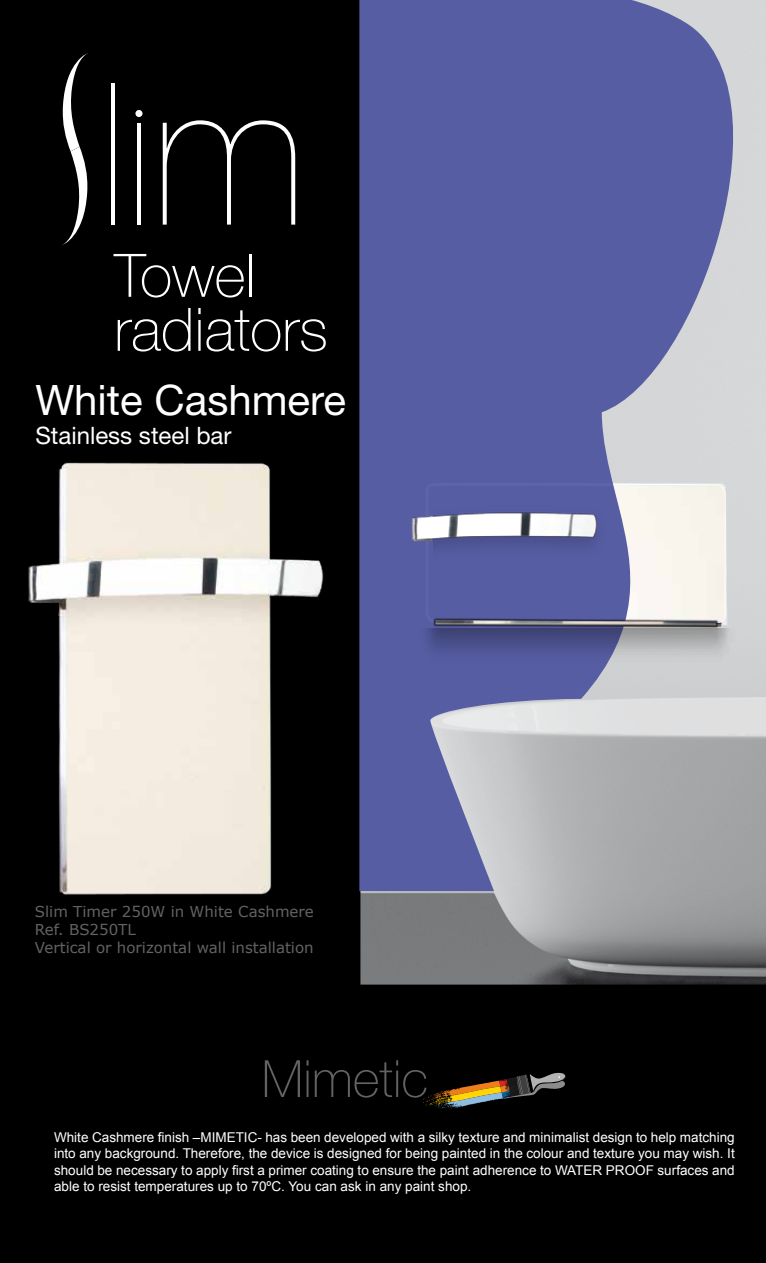
<style>
.page{position:relative;width:766px;height:1263px;background:#fff}
.page>*{position:absolute;margin:0;border:0;box-sizing:border-box;transform-origin:0 0}
.t1{font:100 60px/54px "Helvetica Neue LT Std";color:#fff}
.t2{font:100 51.45px "Helvetica Neue LT Std";color:#646364}
.t3{font:42px "Helvetica Neue LT Std";color:#fff}
.t4{font:24px "Helvetica Neue LT Std";color:#fff}
.t5{font:15px/18px "Verdana";color:#646364}
.t6{font:13.5px/16.2px "Arial";color:#fff;text-align:justify}
</style>
<div class="page">
<div style="left:0;top:0;width:765px;height:1263px;background:#000"></div>
<img style="left:28px;top:462px;width:296px;height:433px">
<svg style="left:444px;top:1073px;width:121px;height:32px"></svg>
<img style="left:360px;top:891px;width:405px;height:93px">
<svg style="left:359px;top:0;width:406px;height:891px;background:#7d82af"></svg>
<svg style="left:424px;top:482px;width:301px;height:18px;background:#9194bd"></svg>
<img style="left:408px;top:500px;width:323px;height:142px">
<img style="left:410px;top:628px;width:332px;height:34px">
<hr style="left:111px;top:83px;width:4px;height:142px;background:#fff">
<hr style="left:137px;top:123px;width:4px;height:102px;background:#fff">
<svg style="left:163px;top:120px;width:132px;height:105px"></svg>
<div style="left:135px;top:110px;width:7px;height:7px;background:#fff;border-radius:50%"></div>
<svg style="left:62px;top:53px;width:26px;height:192px"></svg>
<h1 class="t1" style="left:114px;top:248px;width:215px">Towel radiators</h1>
<h3 class="t3" style="left:35px;top:375px;width:312px">White Cashmere</h3>
<h3 class="t4" style="left:35px;top:421px;width:198px">Stainless steel bar</h3>
<p class="t5" style="left:35px;top:903px;width:280px">Slim Timer 250W in White Cashmere<br>Ref. BS250TL<br>Vertical or horizontal wall installation</p>
<h2 class="t2" style="left:261px;top:1049px;width:168px">Mimetic</h2>
<p class="t6" style="left:54px;top:1129px;width:682px">White Cashmere finish –MIMETIC- has been developed with a silky texture and minimalist design to help matching into any background. Therefore, the device is designed for being painted in the colour and texture you may wish. It should be necessary to apply first a primer coating to ensure the paint adherence to WATER PROOF surfaces and able to resist temperatures up to 70ºC. You can ask in any paint shop.</p>
</div>
